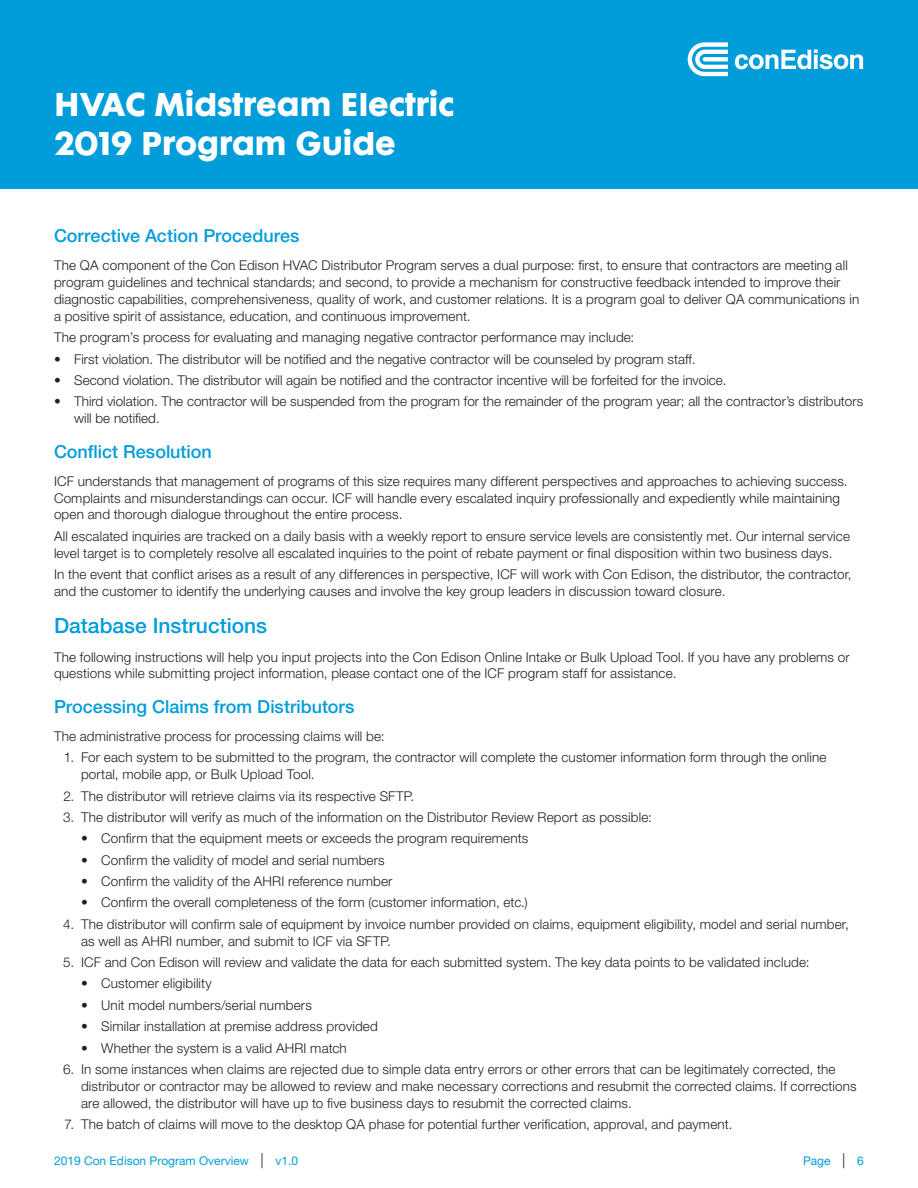
<style>
.page{position:relative;width:918px;height:1188px;background:#fff}
.page>*{position:absolute;margin:0;border:0;box-sizing:border-box;transform-origin:0 0}
.t1{font:30px/39px "Futura Maxi CG Bold";color:#fff}
.Helvetica_Blue_Headi{font:500 21px "Helvetica Neue LT Pro";color:#009dda}
.H2_SubHead{font:500 18px "Helvetica Neue LT Pro";color:#009dda}
._1st_Bullets_List{font:300 13.5px/16.8px "Helvetica Neue LT Pro";letter-spacing:.01em;color:#231f20}
.Helvetica_Body{font:300 13.5px/16.8px "Helvetica Neue LT Pro";letter-spacing:.01em;color:#231f20}
.t2{font:12px "Helvetica Neue LT Pro";color:#009dda}
.s1{font-size:15px;color:#231f20}
</style>
<div class="page">
<div style="left:0;top:0;width:918px;height:189px;background:#009dda"></div>
<svg style="left:735px;top:49px;width:128px;height:20px"></svg>
<svg style="left:688px;top:42px;width:40px;height:34px"></svg>
<h1 class="t1" style="left:54px;top:86px;width:402px">HVAC Midstream Electric<br>2019 Program Guide</h1>
<p class="H2_SubHead" style="left:54px;top:225px;width:247px">Corrective Action Procedures</p>
<p class="_1st_Bullets_List" style="left:54px;top:257px;width:807px">The QA component of the Con Edison HVAC Distributor Program serves a dual purpose: first, to ensure that contractors are meeting all program guidelines and technical standards; and second, to provide a mechanism for constructive feedback intended to improve their diagnostic capabilities, comprehensiveness, quality of work, and customer relations. It is a program goal to deliver QA communications in a positive spirit of assistance, education, and continuous improvement.</p>
<p class="_1st_Bullets_List" style="left:54px;top:329px;width:582px">The program’s process for evaluating and managing negative contractor performance may include:</p>
<p class="_1st_Bullets_List" style="left:54px;top:350px;width:643px">• First violation. The distributor will be notified and the negative contractor will be counseled by program staff.</p>
<p class="_1st_Bullets_List" style="left:54px;top:372px;width:674px">• Second violation. The distributor will again be notified and the contractor incentive will be forfeited for the invoice.</p>
<p class="_1st_Bullets_List" style="left:74px;top:393px;width:790px;text-indent:-20px">• Third violation. The contractor will be suspended from the program for the remainder of the program year; all the contractor’s distributors will be notified.</p>
<p class="H2_SubHead" style="left:54px;top:441px;width:159px">Conflict Resolution</p>
<p class="Helvetica_Body" style="left:54px;top:472px;width:795px">ICF understands that management of programs of this size requires many different perspectives and approaches to achieving success.<br>Complaints and misunderstandings can occur. ICF will handle every escalated inquiry professionally and expediently while maintaining open and thorough dialogue throughout the entire process.</p>
<p class="Helvetica_Body" style="left:54px;top:527px;width:798px">All escalated inquiries are tracked on a daily basis with a weekly report to ensure service levels are consistently met. Our internal service level target is to completely resolve all escalated inquiries to the point of rebate payment or final disposition within two business days.</p>
<p class="Helvetica_Body" style="left:54px;top:566px;width:799px">In the event that conflict arises as a result of any differences in perspective, ICF will work with Con Edison, the distributor, the contractor, and the customer to identify the underlying causes and involve the key group leaders in discussion toward closure.</p>
<p class="Helvetica_Blue_Headi" style="left:54px;top:613px;width:215px">Database Instructions</p>
<p class="Helvetica_Body" style="left:54px;top:648px;width:797px">The following instructions will help you input projects into the Con Edison Online Intake or Bulk Upload Tool. If you have any problems or questions while submitting project information, please contact one of the ICF program staff for assistance.</p>
<p class="H2_SubHead" style="left:54px;top:696px;width:302px">Processing Claims from Distributors</p>
<p class="Helvetica_Body" style="left:54px;top:727px;width:332px">The administrative process for processing claims will be:</p>
<p class="_1st_Bullets_List" style="left:81px;top:749px;width:747px;text-indent:-17px">1. For each system to be submitted to the program, the contractor will complete the customer information form through the online portal, mobile app, or Bulk Upload Tool.</p>
<p class="_1st_Bullets_List" style="left:63px;top:787px;width:352px">2. The distributor will retrieve claims via its respective SFTP.</p>
<p class="_1st_Bullets_List" style="left:63px;top:808px;width:590px">3. The distributor will verify as much of the information on the Distributor Review Report as possible:</p>
<p class="_1st_Bullets_List" style="left:81px;top:830px;width:449px">• Confirm that the equipment meets or exceeds the program requirements</p>
<p class="_1st_Bullets_List" style="left:81px;top:851px;width:305px">• Confirm the validity of model and serial numbers</p>
<p class="_1st_Bullets_List" style="left:81px;top:873px;width:313px">• Confirm the validity of the AHRI reference number</p>
<p class="_1st_Bullets_List" style="left:81px;top:894px;width:448px">• Confirm the overall completeness of the form (customer information, etc.)</p>
<p class="_1st_Bullets_List" style="left:81px;top:915px;width:769px;text-indent:-18px">4. The distributor will confirm sale of equipment by invoice number provided on claims, equipment eligibility, model and serial number, as well as AHRI number, and submit to ICF via SFTP.</p>
<p class="_1st_Bullets_List" style="left:63px;top:954px;width:748px">5. ICF and Con Edison will review and validate the data for each submitted system. The key data points to be validated include:</p>
<p class="_1st_Bullets_List" style="left:81px;top:975px;width:132px">• Customer eligibility</p>
<p class="_1st_Bullets_List" style="left:81px;top:996px;width:232px">• Unit model numbers/serial numbers</p>
<p class="_1st_Bullets_List" style="left:81px;top:1018px;width:298px">• Similar installation at premise address provided</p>
<p class="_1st_Bullets_List" style="left:81px;top:1039px;width:267px">• Whether the system is a valid AHRI match</p>
<p class="_1st_Bullets_List" style="left:81px;top:1061px;width:777px;text-indent:-18px">6. In some instances when claims are rejected due to simple data entry errors or other errors that can be legitimately corrected, the distributor or contractor may be allowed to review and make necessary corrections and resubmit the corrected claims. If corrections are allowed, the distributor will have up to five business days to resubmit the corrected claims.</p>
<p class="_1st_Bullets_List" style="left:65px;top:1116px;width:669px">7. The batch of claims will move to the desktop QA phase for potential further verification, approval, and payment.</p>
<p class="t2" style="left:54px;top:1154px;width:246px">2019 Con Edison Program Overview <span class="s1">|</span> v1.0</p>
<p class="t2" style="left:803px;top:1154px;width:62px">Page <span class="s1">|</span> 6</p>
</div>
